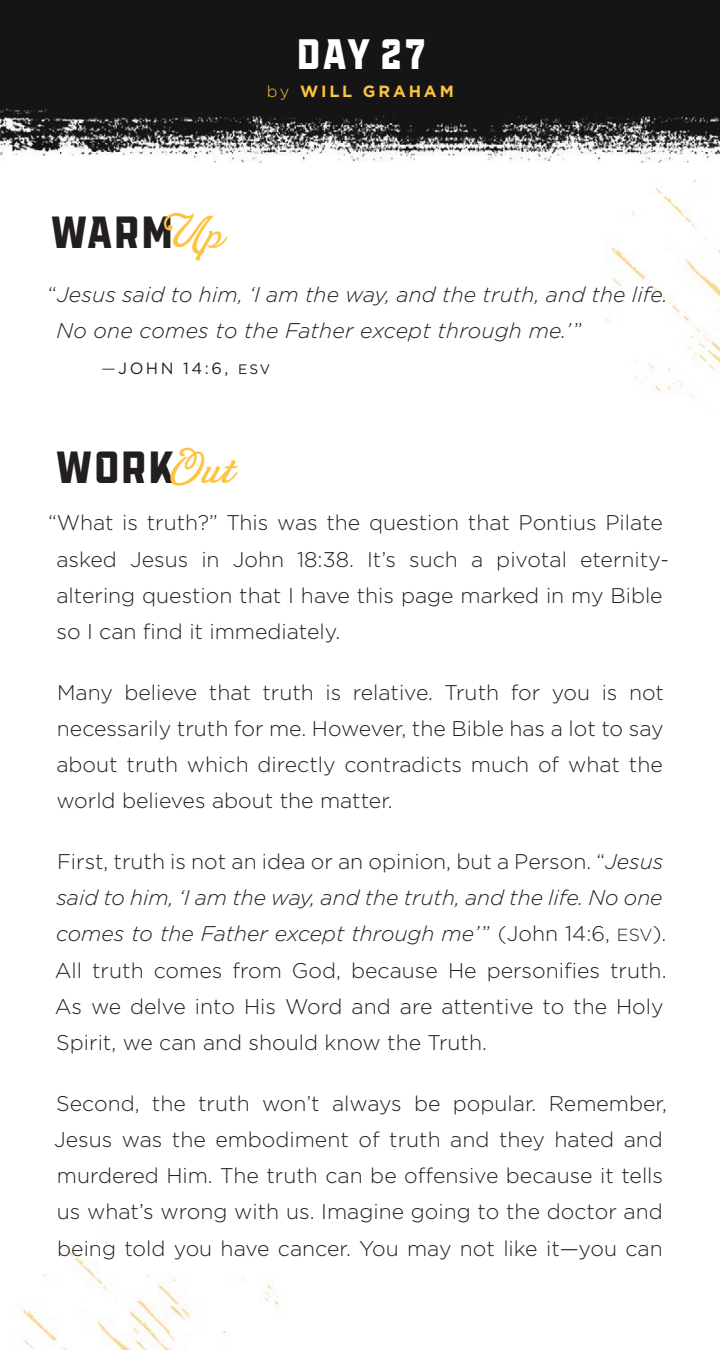
<style>
.page{position:relative;width:720px;height:1350px;background:#fff}
.page>*{position:absolute;margin:0;border:0;box-sizing:border-box;transform-origin:0 0}
.t1{font:45px "Jawbreak Sans Cut";letter-spacing:.05em;color:#231f20}
.t2{font:42.5px "Jawbreak Sans Cut";color:#fff}
.t3{font:300 21.25px/36.2px "Gotham";color:#231f20}
.t4{font:italic 300 21.25px/36.2px "Gotham";letter-spacing:.01em;color:#231f20}
.t5{font:16.25px "Gotham";letter-spacing:.15em;color:#231f20}
.t6{font:700 16.25px "Gotham";letter-spacing:.175em;color:#fec340}
.s1{font-weight:300}
.s2{font-family:"Bambola";color:#fec340}
.s3{font-style:normal}
.s4{font-size:13.75px}
.s5{font-family:"Jawbreak Sans"}
.s6{font-style:italic}
.s7{font-size:17.5px}
</style>
<div class="page">
<img style="left:0;top:0;width:720px;height:163px">
<h2 class="t2" style="left:297px;top:30px;width:131px">DAY 27</h2>
<p class="t6" style="left:267px;top:80px;width:189px"><span class="s1">by</span> WILL GRAHAM</p>
<h1 class="t1" style="left:51px;top:206px;width:173px">WARM<span class="s2">Up</span></h1>
<p class="t4" style="left:56px;top:276px;width:613px;text-indent:-8px"><span class="s3">“</span>Jesus said to him, ‘I am the way, and the truth, and the life.<br>No one comes to the Father except through me.’ <span class="s3">”</span></p>
<p class="t5" style="left:101px;top:358px;width:170px"><span class="s1">—</span>JOHN 14:6, <span class="s4">ESV</span></p>
<h1 class="t1" style="left:56px;top:442px;width:179px">WO<span class="s5">r</span>K<span class="s2">Out</span></h1>
<p class="t3" style="left:56px;top:504px;width:614px;text-indent:-8px">“What is truth?” This was the question that Pontius Pilate asked Jesus in John 18:38. It’s such a pivotal eternity&shy;altering question that I have this page marked in my Bible so I can find it immediately.</p>
<p class="t3" style="left:56px;top:673px;width:609px;text-align:justify">Many believe that truth is relative. Truth for you is not necessarily truth for me. However, the Bible has a lot to say about truth which directly contradicts much of what the world believes about the matter.</p>
<p class="t3" style="left:55px;top:843px;width:613px">First, truth is not an idea or an opinion, but a Person. “<span class="s6">Jesus said to him, ‘I am the way, and the truth, and the life. No one comes to the Father except through me’</span> ” (John 14:6, <span class="s7">ESV</span>).<br>All truth comes from God, because He personifies truth.<br>As we delve into His Word and are attentive to the Holy Spirit, we can and should know the Truth.</p>
<p class="t3" style="left:54px;top:1084px;width:614px">Second, the truth won’t always be popular. Remember, Jesus was the embodiment of truth and they hated and murdered Him. The truth can be offensive because it tells us what’s wrong with us. Imagine going to the doctor and being told you have cancer. You may not like it—you can</p>
</div>
